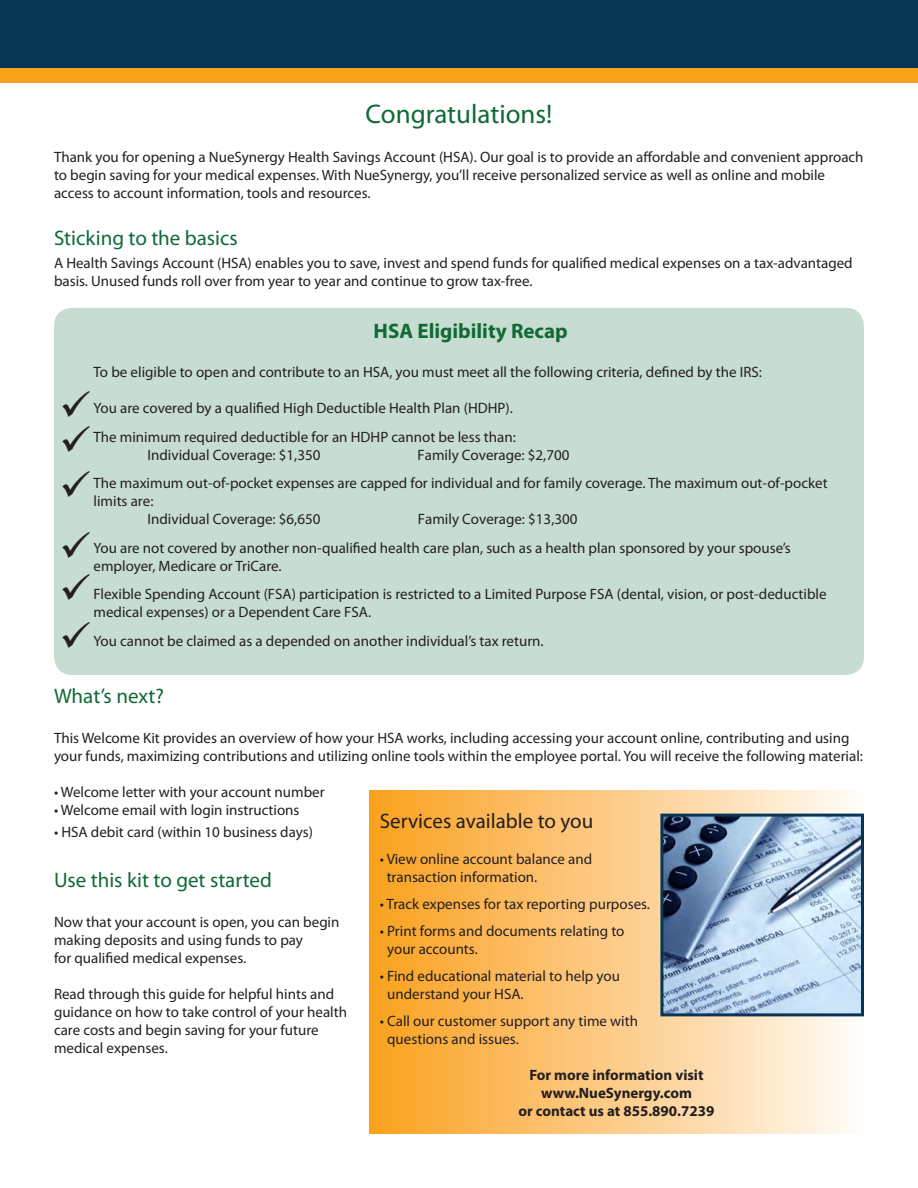
<style>
.page{position:relative;width:918px;height:1188px;background:#fff}
.page>*{position:absolute;margin:0;border:0;box-sizing:border-box;transform-origin:0 0}
.t1{font:27px "Myriad Pro";color:#0f6a37}
.t2{font:21px "Myriad Pro";color:#0f6a37}
.t3{font:21px "Myriad Pro";color:#231f20}
.t4{font:700 21px "Myriad Pro";color:#0f6a37}
.t5{font:15px/18px "Myriad Pro";color:#231f20}
.t6{font:700 15px "Myriad Pro";color:#231f20}
</style>
<div class="page">
<div style="left:0;top:0;width:918px;height:68px;background:#073555"></div>
<div style="left:54px;top:308px;width:810px;height:367px;background:#c8ddd1;border-radius:18px"></div>
<div style="left:369px;top:790px;width:495px;height:344px;background:linear-gradient(to right,#fba01e,#fdfaf7)"></div>
<div style="left:0;top:68px;width:918px;height:15px;background:#f9a21c"></div>
<img style="left:664px;top:818px;width:196px;height:194px">
<div style="left:660px;top:814px;width:204px;height:202px;border:3px solid #073555"></div>
<p class="t1" style="left:366px;top:97px;width:188px">Congratulations!</p>
<p class="t5" style="left:54px;top:148px;width:811px">Thank you for opening a NueSynergy Health Savings Account (HSA). Our goal is to provide an affordable and convenient approach to begin saving for your medical expenses. With NueSynergy, you’ll receive personalized service as well as online and mobile access to account information, tools and resources.</p>
<p class="t2" style="left:54px;top:225px;width:185px">Sticking to the basics</p>
<p class="t5" style="left:54px;top:253px;width:800px">A Health Savings Account (HSA) enables you to save, invest and spend funds for qualified medical expenses on a tax-advantaged basis. Unused funds roll over from year to year and continue to grow tax-free.</p>
<p class="t4" style="left:374px;top:317px;width:196px">HSA Eligibility Recap</p>
<p class="t5" style="left:94px;top:363px;width:670px">To be eligible to open and contribute to an HSA, you must meet all the following criteria, defined by the IRS:</p>
<p class="t5" style="left:94px;top:399px;width:421px">You are covered by a qualified High Deductible Health Plan (HDHP).</p>
<p class="t5" style="left:94px;top:427px;width:424px">The minimum required deductible for an HDHP cannot be less than:</p>
<p class="t5" style="left:418px;top:445px;width:153px">Family Coverage: $2,700</p>
<p class="t5" style="left:94px;top:474px;width:736px">The maximum out-of-pocket expenses are capped for individual and for family coverage. The maximum out-of-pocket</p>
<p class="t5" style="left:94px;top:492px;width:61px">limits are:</p>
<p class="t5" style="left:148px;top:510px;width:174px">Individual Coverage: $6,650</p>
<p class="t5" style="left:94px;top:505px;width:699px;line-height:28.5px;text-indent:324px">Family Coverage: $13,300<br>You are not covered by another non-qualified health care plan, such as a health plan sponsored by your spouse’s</p>
<p class="t5" style="left:94px;top:551px;width:735px;line-height:28.5px">employer, Medicare or TriCare.<br>Flexible Spending Account (FSA) participation is restricted to a Limited Purpose FSA (dental, vision, or post-deductible</p>
<p class="t5" style="left:94px;top:598px;width:452px;line-height:28.5px">medical expenses) or a Dependent Care FSA.<br>You cannot be claimed as a depended on another individual’s tax return.</p>
<p class="t2" style="left:54px;top:683px;width:111px">What’s next?</p>
<p class="t5" style="left:54px;top:729px;width:811px">This Welcome Kit provides an overview of how your HSA works, including accessing your account online, contributing and using your funds, maximizing contributions and utilizing online tools within the employee portal. You will receive the following material:</p>
<p class="t5" style="left:54px;top:783px;width:272px">• Welcome letter with your account number</p>
<p class="t5" style="left:54px;top:801px;width:247px">• Welcome email with login instructions</p>
<p class="t5" style="left:54px;top:822px;width:261px">• HSA debit card (within 10 business days)</p>
<p class="t2" style="left:54px;top:867px;width:219px">Use this kit to get started</p>
<p class="t5" style="left:54px;top:912px;width:287px">Now that your account is open, you can begin making deposits and using funds to pay<br>for qualified medical expenses.</p>
<p class="t5" style="left:54px;top:984px;width:295px">Read through this guide for helpful hints and guidance on how to take control of your health care costs and begin saving for your future medical expenses.</p>
<p class="t3" style="left:380px;top:808px;width:215px">Services available to you</p>
<p class="t5" style="left:387px;top:849px;width:207px;text-indent:-7px">• View online account balance and transaction information.</p>
<p class="t5" style="left:380px;top:894px;width:272px">• Track expenses for tax reporting purposes.</p>
<p class="t5" style="left:387px;top:921px;width:239px;text-indent:-7px">• Print forms and documents relating to your accounts.</p>
<p class="t5" style="left:387px;top:966px;width:234px;text-indent:-7px">• Find educational material to help you understand your HSA.</p>
<p class="t5" style="left:387px;top:1011px;width:252px;text-indent:-7px">• Call our customer support any time with questions and issues.</p>
<p class="t6" style="left:529px;top:1066px;width:176px">For more information visit</p>
<p class="t6" style="left:541px;top:1084px;width:152px">www.NueSynergy.com</p>
<p class="t6" style="left:519px;top:1102px;width:197px">or contact us at 855.890.7239</p>
</div>
